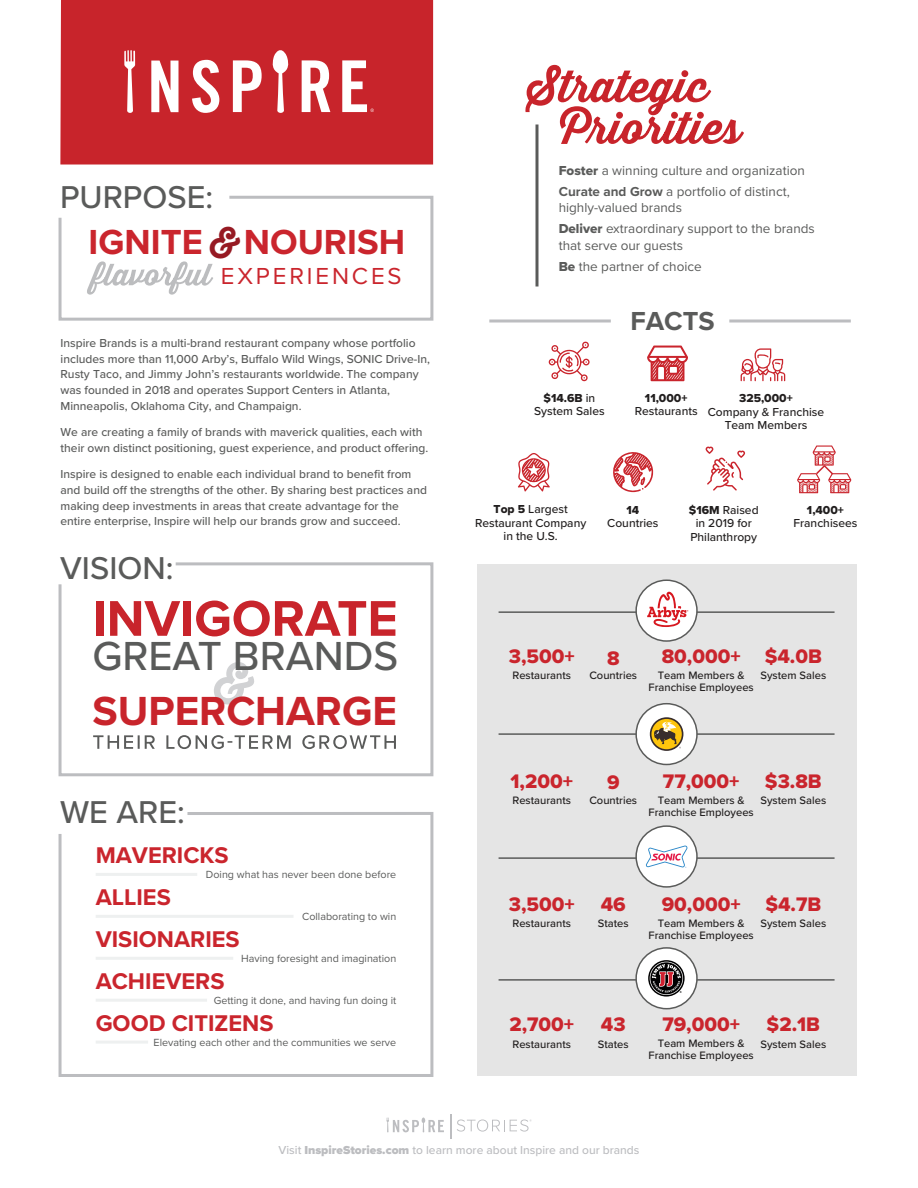
<style>
.page{position:relative;width:918px;height:1188px;background:#fff}
.page>*{position:absolute;margin:0;border:0;box-sizing:border-box;transform-origin:0 0}
.t1{font:700 54.6px "Thirsty Script";color:#d1d2d4}
.t2{font:700 52.05px "Proxima Nova";color:#c8242b}
.t3{font:700 42.15px "Proxima Nova";color:#c8242b}
.t4{font:500 42px "Proxima Nova";color:#5a5b5a}
.t5{font:700 36.15px "Proxima Nova";color:#ca252d}
.t6{font:500 32.7px "Proxima Nova";color:#5a5b5a}
.t7{font:700 27px "Proxima Nova";color:#5a5b5a}
.t8{font:24px "Proxima Nova";letter-spacing:.12em;color:#ca252d}
.t9{font:700 23.55px "Proxima Nova";color:#ca252d}
.t10{font:20.4px "Proxima Nova Extrabld";color:#ca252d}
.t11{font:20.25px "Proxima Nova Extrabld";color:#ca252d}
.t12{font:13.5px/21px "Proxima Nova";color:#5a5b5a}
.t13{font:500 12px/15.8px "Proxima Nova";color:#5a5b5a}
.t14{font:500 12px/13.5px "Proxima Nova";color:#211e1e;text-align:center}
.t15{font:500 12px "Proxima Nova";color:#bcbdc0}
.t16{font:12px "Proxima Nova Extrabld";color:#211e1e}
.t17{font:500 11.25px/12px "Proxima Nova";color:#211e1e;text-align:center}
.t18{font:10.8px "Proxima Nova";color:#5a5b5a}
.s1{font-family:"Thirsty Script";font-size:40.95px;color:#961a23}
.s2{font-family:"Proxima Nova Extrabld"}
.s3{font-weight:700}
.s4{font-family:"Proxima Nova";font-weight:500}
.s5{font-family:"Proxima Nova Extrabld";font-weight:400}
.s6{font-weight:900}
</style>
<div class="page">
<div style="left:478px;top:564px;width:379px;height:512px;background:#e5e5e5"></div>
<hr style="left:499px;top:611px;width:336px;height:2px;background:#5a5b5a">
<div style="left:636px;top:580px;width:61px;height:61px;background:#fff;border-radius:50%"></div>
<div style="left:635px;top:579px;width:63px;height:63px;border:2px solid #5a5b5a;border-radius:50%"></div>
<svg style="left:647px;top:592px;width:41px;height:35px"></svg>
<hr style="left:499px;top:857px;width:336px;height:2px;background:#5a5b5a">
<div style="left:636px;top:826px;width:61px;height:61px;background:#fff;border-radius:50%"></div>
<div style="left:635px;top:825px;width:63px;height:63px;border:2px solid #5a5b5a;border-radius:50%"></div>
<hr style="left:499px;top:733px;width:336px;height:2px;background:#5a5b5a">
<div style="left:636px;top:704px;width:61px;height:60px;background:#fff;border-radius:50%"></div>
<div style="left:635px;top:703px;width:63px;height:62px;border:2px solid #5a5b5a;border-radius:50%"></div>
<svg style="left:650px;top:717px;width:33px;height:34px"></svg>
<svg style="left:651px;top:719px;width:31px;height:30px"></svg>
<svg style="left:654px;top:722px;width:27px;height:26px"></svg>
<hr style="left:499px;top:979px;width:336px;height:2px;background:#5a5b5a">
<div style="left:636px;top:948px;width:61px;height:61px;background:#fff;border-radius:50%"></div>
<div style="left:635px;top:947px;width:63px;height:62px;border:2px solid #5a5b5a;border-radius:50%"></div>
<svg style="left:646px;top:845px;width:42px;height:23px"></svg>
<div style="left:60px;top:0;width:373px;height:165px;background:#c8242b"></div>
<svg style="left:124px;top:50px;width:250px;height:63px"></svg>
<svg style="left:58px;top:562px;width:376px;height:215px"></svg>
<svg style="left:58px;top:195px;width:376px;height:126px"></svg>
<svg style="left:86px;top:261px;width:127px;height:34px"></svg>
<svg style="left:525px;top:65px;width:219px;height:79px"></svg>
<hr style="left:536px;top:124px;width:2px;height:162px;background:#5a5b5a">
<svg style="left:58px;top:812px;width:376px;height:265px"></svg>
<hr style="left:96px;top:873px;width:101px;height:3px;background:#eef0f0">
<hr style="left:96px;top:915px;width:197px;height:3px;background:#eef0f0">
<hr style="left:96px;top:957px;width:137px;height:3px;background:#eef0f0">
<hr style="left:96px;top:999px;width:111px;height:3px;background:#eef0f0">
<hr style="left:96px;top:1041px;width:52px;height:3px;background:#eef0f0">
<svg style="left:549px;top:341px;width:41px;height:41px"></svg>
<svg style="left:741px;top:348px;width:44px;height:33px"></svg>
<svg style="left:647px;top:346px;width:41px;height:36px"></svg>
<svg style="left:613px;top:452px;width:41px;height:40px"></svg>
<svg style="left:518px;top:453px;width:32px;height:38px"></svg>
<hr style="left:489px;top:320px;width:122px;height:2px;background:#bcbdc0">
<hr style="left:729px;top:320px;width:122px;height:2px;background:#bcbdc0">
<svg style="left:706px;top:447px;width:39px;height:44px"></svg>
<svg style="left:797px;top:446px;width:54px;height:47px"></svg>
<svg style="left:386px;top:1117px;width:58px;height:15px"></svg>
<hr style="left:450px;top:1114px;width:2px;height:24px;background:#bcbdc0">
<svg style="left:457px;top:1119px;width:75px;height:13px"></svg>
<svg style="left:648px;top:960px;width:37px;height:37px"></svg>
<svg style="left:650px;top:962px;width:33px;height:33px"></svg>
<h3 class="t6" style="left:60px;top:173px;width:155px">PURPOSE:</h3>
<h3 class="t5" style="left:89px;top:215px;width:318px">IGNITE <span class="s1">&amp;</span>NOURISH</h3>
<h3 class="t8" style="left:221px;top:258px;width:182px">EXPERIENCES</h3>
<p class="t13" style="left:61px;top:335px;width:371px">Inspire Brands is a multi-brand restaurant company whose portfolio includes more than 11,000 Arby’s, Buffalo Wild Wings, SONIC Drive-In, Rusty Taco, and Jimmy John’s restaurants worldwide. The company was founded in 2018 and operates Support Centers in Atlanta, Minneapolis, Oklahoma City, and Champaign.</p>
<p class="t13" style="left:61px;top:424px;width:369px">We are creating a family of brands with maverick qualities, each with their own distinct positioning, guest experience, and product offering.</p>
<p class="t13" style="left:61px;top:466px;width:368px">Inspire is designed to enable each individual brand to benefit from and build off the strengths of the other. By sharing best practices and making deep investments in areas that create advantage for the entire enterprise, Inspire will help our brands grow and succeed.</p>
<h3 class="t6" style="left:60px;top:544px;width:115px">VISION:</h3>
<h2 class="t2" style="left:92px;top:580px;width:307px">INVIGORATE</h2>
<h3 class="t4" style="left:92px;top:625px;width:307px">GREAT BRANDS</h3>
<h1 class="t1" style="left:214px;top:644px;width:41px">&amp;</h1>
<h3 class="t3" style="left:92px;top:680px;width:306px">SUPERCHARGE</h3>
<h3 class="t6" style="left:60px;top:788px;width:126px">WE ARE:</h3>
<h3 class="t9" style="left:96px;top:838px;width:135px">MAVERICKS</h3>
<p class="t18" style="left:206px;top:867px;width:192px">Doing what has never been done before</p>
<h3 class="t9" style="left:96px;top:880px;width:77px">ALLIES</h3>
<p class="t18" style="left:302px;top:908px;width:96px">Collaborating to win</p>
<h3 class="t9" style="left:96px;top:922px;width:146px">VISIONARIES</h3>
<p class="t18" style="left:241px;top:950px;width:157px">Having foresight and imagination</p>
<h3 class="t9" style="left:96px;top:964px;width:130px">ACHIEVERS</h3>
<p class="t18" style="left:214px;top:992px;width:184px">Getting it done, and having fun doing it</p>
<h3 class="t9" style="left:96px;top:1006px;width:179px">GOOD CITIZENS</h3>
<p class="t18" style="left:154px;top:1034px;width:244px">Elevating each other and the communities we serve</p>
<p class="t12" style="left:559px;top:159px;width:248px"><span class="s2">Foster</span> a winning culture and organization<br><span class="s3">Curate and Grow</span> a portfolio of distinct,</p>
<p class="t12" style="left:559px;top:197px;width:258px">highly-valued brands<br><span class="s2">Deliver</span> extraordinary support to the brands</p>
<p class="t12" style="left:559px;top:234px;width:145px">that serve our guests<br><span class="s2">Be</span> the partner of choice</p>
<p class="t16" style="left:544px;top:389px;width:53px">$14.6B <span class="s4">in</span></p>
<p class="t14" style="left:534px;top:404px;width:72px">System Sales</p>
<h3 class="t7" style="left:630px;top:301px;width:86px">FACTS</h3>
<p class="t16" style="left:645px;top:389px;width:44px">11,000+</p>
<p class="t14" style="left:635px;top:404px;width:64px">Restaurants</p>
<p class="t16" style="left:739px;top:389px;width:55px">325,000+</p>
<p class="t14" style="left:708px;top:405px;width:118px">Company &amp; Franchise<br>Team Members</p>
<p class="t14" style="left:475px;top:502px;width:113px"><span class="s5">Top 5</span> Largest<br>Restaurant Company in the U.S.</p>
<p class="t16" style="left:627px;top:501px;width:14px">14</p>
<p class="t14" style="left:607px;top:516px;width:53px">Countries</p>
<p class="t14" style="left:689px;top:502px;width:71px"><span class="s5">$16M</span> Raised in 2019 for<br>Philanthropy</p>
<p class="t16" style="left:807px;top:501px;width:39px">1,400+</p>
<p class="t14" style="left:794px;top:516px;width:65px">Franchisees</p>
<h3 class="t11" style="left:509px;top:641px;width:67px">3,500+</h3>
<p class="t17" style="left:512px;top:669px;width:60px">Restaurants</p>
<h3 class="t10" style="left:607px;top:643px;width:14px">8</h3>
<p class="t17" style="left:589px;top:669px;width:49px">Countries</p>
<h3 class="t11" style="left:765px;top:641px;width:59px">$4.0B</h3>
<h3 class="t11" style="left:662px;top:641px;width:81px">80,000+</h3>
<p class="t17" style="left:649px;top:669px;width:107px">Team Members &amp;<br>Franchise Employees</p>
<p class="t17" style="left:760px;top:669px;width:67px">System Sales</p>
<h3 class="t11" style="left:511px;top:766px;width:64px">1,200+</h3>
<p class="t17" style="left:512px;top:794px;width:60px">Restaurants</p>
<h3 class="t10" style="left:607px;top:767px;width:14px">9</h3>
<p class="t17" style="left:589px;top:794px;width:49px">Countries</p>
<h3 class="t11" style="left:663px;top:766px;width:78px">77,000+</h3>
<h3 class="t11" style="left:765px;top:766px;width:58px">$3.8B</h3>
<p class="t17" style="left:760px;top:794px;width:67px">System Sales</p>
<p class="t17" style="left:649px;top:794px;width:107px">Team Members &amp;<br>Franchise Employees</p>
<h3 class="t11" style="left:509px;top:889px;width:67px">3,500+</h3>
<p class="t17" style="left:512px;top:917px;width:60px">Restaurants</p>
<h3 class="t11" style="left:601px;top:889px;width:27px">46</h3>
<p class="t17" style="left:598px;top:917px;width:32px">States</p>
<h3 class="t11" style="left:662px;top:889px;width:161px">90,000+ $4.7B</h3>
<p class="t17" style="left:760px;top:917px;width:67px">System Sales</p>
<p class="t17" style="left:649px;top:917px;width:107px">Team Members &amp;<br>Franchise Employees</p>
<h3 class="t11" style="left:509px;top:1009px;width:66px">2,700+</h3>
<p class="t17" style="left:512px;top:1037px;width:60px">Restaurants</p>
<h3 class="t11" style="left:601px;top:1009px;width:26px">43</h3>
<p class="t17" style="left:598px;top:1037px;width:32px">States</p>
<h3 class="t11" style="left:662px;top:1009px;width:79px">79,000+</h3>
<h3 class="t11" style="left:767px;top:1009px;width:55px">$2.1B</h3>
<p class="t17" style="left:649px;top:1037px;width:107px">Team Members &amp;<br>Franchise Employees</p>
<p class="t17" style="left:760px;top:1037px;width:67px">System Sales</p>
<p class="t15" style="left:278px;top:1141px;width:363px">Visit <span class="s6">InspireStories.com</span> to learn more about Inspire and our brands</p>
</div>
